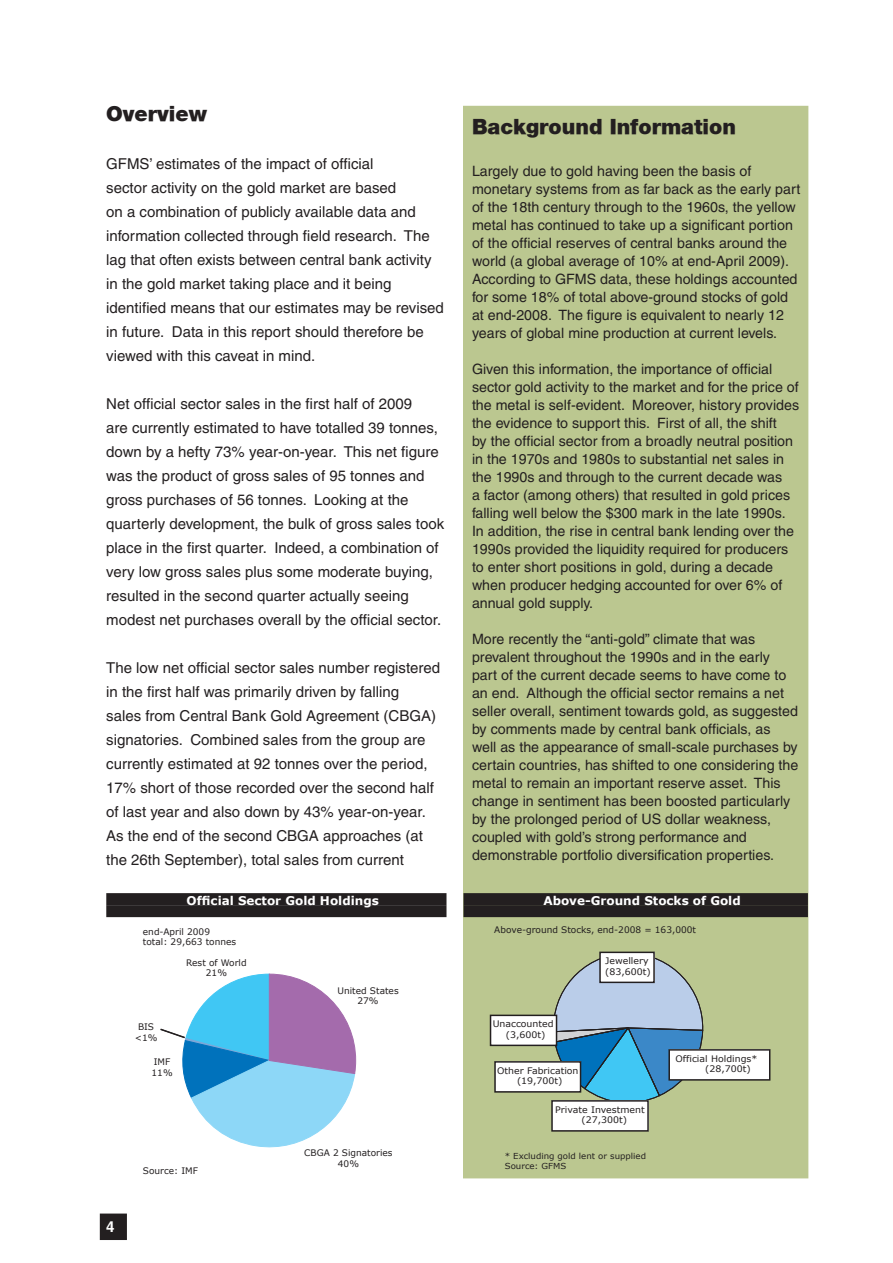
<style>
.page{position:relative;width:893px;height:1263px;background:#fff}
.page>*{position:absolute;margin:0;border:0;box-sizing:border-box;transform-origin:0 0}
.t1{font:900 21px "Helvetica Neue";color:#231f20}
.t2{font:15px/24px "Helvetica LT";color:#231f20}
.t3{font:700 15px "Helvetica LT";color:#fff}
.t4{font:14.25px/18px "Helvetica LT";color:#231f20}
.t5{font:700 12px "Verdana";color:#fff}
.t6{font:9px/10.5px "Verdana";color:#231f20;text-align:center}
.t7{font:9px/10.5px "Verdana";color:#231f20;scale:1.04 1}
.t8{font:8.25px/9.8px "Verdana";color:#231f20;scale:1.04 1}
</style>
<div class="page">
<div style="left:101px;top:1214px;width:25px;height:25px;background:#231f20"></div>
<div style="left:100px;top:1213px;width:27px;height:27px;border:2px solid #231f20"></div>
<div style="left:463px;top:106px;width:345px;height:1072px;background:#bbc790"></div>
<div style="left:463px;top:893px;width:345px;height:12px;background:#231f20"></div>
<div style="left:463px;top:905px;width:345px;height:12px;background:#231f20"></div>
<div style="left:106px;top:893px;width:340px;height:12px;background:#231f20"></div>
<div style="left:106px;top:905px;width:340px;height:12px;background:#231f20"></div>
<svg style="left:553px;top:957px;width:151px;height:143px"></svg>
<div style="left:600px;top:952px;width:54px;height:30px;background:#fff"></div>
<div style="left:599px;top:951px;width:56px;height:32px;border:2px solid #231f20"></div>
<div style="left:669px;top:1050px;width:101px;height:30px;background:#fff"></div>
<div style="left:668px;top:1049px;width:102px;height:31px;border:2px solid #231f20"></div>
<div style="left:552px;top:1101px;width:96px;height:30px;background:#fff"></div>
<div style="left:551px;top:1100px;width:98px;height:31px;border:2px solid #231f20"></div>
<div style="left:495px;top:1062px;width:85px;height:30px;background:#fff"></div>
<div style="left:494px;top:1061px;width:87px;height:31px;border:2px solid #231f20"></div>
<div style="left:490px;top:1015px;width:66px;height:30px;background:#fff"></div>
<div style="left:490px;top:1014px;width:67px;height:32px;border:2px solid #231f20"></div>
<svg style="left:160px;top:973px;width:196px;height:175px"></svg>
<h1 class="t1" style="left:106px;top:101px;width:102px">Overview</h1>
<p class="t2" style="left:106px;top:152px;width:339px">GFMS’ estimates of the impact of official<br>sector activity on the gold market are based<br>on a combination of publicly available data and information collected through field research. The lag that often exists between central bank activity in the gold market taking place and it being identified means that our estimates may be revised in future. Data in this report should therefore be viewed with this caveat in mind.</p>
<p class="t2" style="left:106px;top:392px;width:340px">Net official sector sales in the first half of 2009<br>are currently estimated to have totalled 39 tonnes, down by a hefty 73% year-on-year. This net figure was the product of gross sales of 95 tonnes and gross purchases of 56 tonnes. Looking at the quarterly development, the bulk of gross sales took place in the first quarter. Indeed, a combination of very low gross sales plus some moderate buying, resulted in the second quarter actually seeing modest net purchases overall by the official sector.</p>
<p class="t2" style="left:106px;top:656px;width:335px">The low net official sector sales number registered in the first half was primarily driven by falling<br>sales from Central Bank Gold Agreement (CBGA) signatories. Combined sales from the group are currently estimated at 92 tonnes over the period, 17% short of those recorded over the second half of last year and also down by 43% year-on-year.<br>As the end of the second CBGA approaches (at the 26th September), total sales from current</p>
<h1 class="t1" style="left:472px;top:114px;width:266px">Background Information</h1>
<p class="t4" style="left:472px;top:162px;width:330px">Largely due to gold having been the basis of monetary systems from as far back as the early part of the 18th century through to the 1960s, the yellow metal has continued to take up a significant portion of the official reserves of central banks around the world (a global average of 10% at end-April 2009).<br>According to GFMS data, these holdings accounted for some 18% of total above-ground stocks of gold at end-2008. The figure is equivalent to nearly 12 years of global mine production at current levels.</p>
<p class="t4" style="left:472px;top:360px;width:329px">Given this information, the importance of official sector gold activity to the market and for the price of the metal is self-evident. Moreover, history provides the evidence to support this. First of all, the shift<br>by the official sector from a broadly neutral position in the 1970s and 1980s to substantial net sales in the 1990s and through to the current decade was<br>a factor (among others) that resulted in gold prices falling well below the $300 mark in the late 1990s.<br>In addition, the rise in central bank lending over the 1990s provided the liquidity required for producers to enter short positions in gold, during a decade when producer hedging accounted for over 6% of annual gold supply.</p>
<p class="t4" style="left:472px;top:630px;width:328px">More recently the “anti-gold” climate that was prevalent throughout the 1990s and in the early part of the current decade seems to have come to an end. Although the official sector remains a net seller overall, sentiment towards gold, as suggested by comments made by central bank officials, as well as the appearance of small-scale purchases by certain countries, has shifted to one considering the metal to remain an important reserve asset. This change in sentiment has been boosted particularly by the prolonged period of US dollar weakness, coupled with gold’s strong performance and demonstrable portfolio diversification properties.</p>
<p class="t5" style="left:187px;top:893px;width:194px">Official Sector Gold Holdings</p>
<p class="t5" style="left:543px;top:893px;width:199px">Above-Ground Stocks of Gold</p>
<p class="t6" style="left:143px;top:926px;width:95px;text-align:left">end-April 2009 total: 29,663 tonnes</p>
<p class="t6" style="left:186px;top:957px;width:62px">Rest of World<br>21%</p>
<p class="t6" style="left:135px;top:1021px;width:24px">BIS &lt;1%</p>
<p class="t6" style="left:152px;top:1056px;width:23px;text-align:left">IMF<br>11%</p>
<p class="t3" style="left:106px;top:1217px;width:10px">4</p>
<p class="t6" style="left:143px;top:1165px;width:57px">Source: IMF</p>
<p class="t6" style="left:338px;top:985px;width:63px">United States<br>27%</p>
<p class="t6" style="left:304px;top:1147px;width:90px">CBGA 2 Signatories<br>40%</p>
<p class="t6" style="left:494px;top:924px;width:203px">Above-ground Stocks, end-2008 = 163,000t</p>
<p class="t7" style="left:493px;top:1018px;width:60px;text-align:center">Unaccounted (3,600t)</p>
<p class="t7" style="left:497px;top:1065px;width:80px;text-align:center">Other Fabrication (19,700t)</p>
<p class="t7" style="left:605px;top:955px;width:45px">Jewellery (83,600t)</p>
<p class="t7" style="left:582px;top:1104px;width:62px;text-indent:-26px">Private Investment (27,300t)</p>
<p class="t8" style="left:505px;top:1151px;width:137px">* Excluding gold lent or supplied<br>Source: GFMS</p>
<p class="t7" style="left:705px;top:1053px;width:52px;text-indent:-30px">Official Holdings* (28,700t)</p>
</div>
